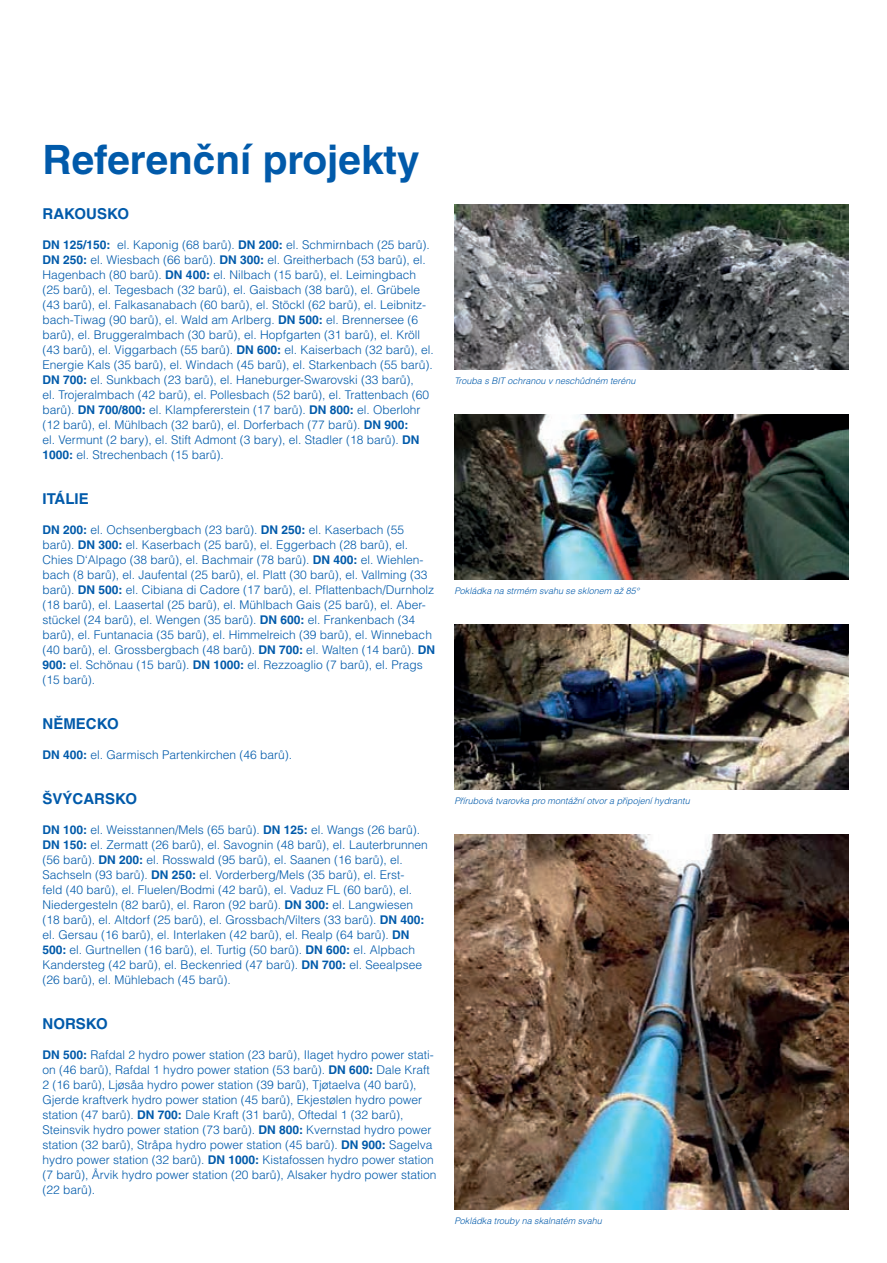
<style>
.page{position:relative;width:887px;height:1263px;background:#fff}
.page>*{position:absolute;margin:0;border:0;box-sizing:border-box;transform-origin:0 0}
.t1{font:700 40.5px "Helvetica CE";color:#015aaa}
.t2{font:700 15px "Helvetica CE";color:#015aaa}
.t3{font:300 12px/15px "Helvetica CE";color:#015aaa}
.t4{font:italic 300 9px "Helvetica CE";color:#015aaa}
.s1{font-weight:700}
</style>
<div class="page">
<img style="left:454px;top:204px;width:394px;height:165px">
<img style="left:454px;top:834px;width:394px;height:375px">
<img style="left:454px;top:414px;width:394px;height:165px">
<img style="left:454px;top:624px;width:394px;height:165px">
<hr style="left:886px;top:249px;width:1px;height:1014px;background:#015aaa">
<h1 class="t1" style="left:43px;top:135px;width:378px">Referenční projekty</h1>
<p class="t2" style="left:43px;top:205px;width:88px">RAKOUSKO</p>
<p class="t3" style="left:43px;top:237px;width:393px"><span class="s1">DN 125/150:</span> el. Kaponig (68 barů). <span class="s1">DN 200:</span> el. Schmirnbach (25 barů).<br><span class="s1">DN 250:</span> el. Wiesbach (66 barů). <span class="s1">DN 300:</span> el. Greitherbach (53 barů), el.<br>Hagenbach (80 barů). <span class="s1">DN 400:</span> el. Nilbach (15 barů), el. Leimingbach (25 barů), el. Tegesbach (32 barů), el. Gaisbach (38 barů), el. Grübele (43 barů), el. Falkasanabach (60 barů), el. Stöckl (62 barů), el. Leibnitz&shy;bach-Tiwag (90 barů), el. Wald am Arlberg. <span class="s1">DN 500:</span> el. Brennersee (6 barů), el. Bruggeralmbach (30 barů), el. Hopfgarten (31 barů), el. Kröll (43 barů), el. Viggarbach (55 barů). <span class="s1">DN 600:</span> el. Kaiserbach (32 barů), el.<br>Energie Kals (35 barů), el. Windach (45 barů), el. Starkenbach (55 barů).<br><span class="s1">DN 700:</span> el. Sunkbach (23 barů), el. Haneburger-Swarovski (33 barů),<br>el. Trojeralmbach (42 barů), el. Pollesbach (52 barů), el. Trattenbach (60 barů). <span class="s1">DN 700/800:</span> el. Klampfererstein (17 barů). <span class="s1">DN 800:</span> el. Oberlohr (12 barů), el. Mühlbach (32 barů), el. Dorferbach (77 barů). <span class="s1">DN 900:<br></span>el. Vermunt (2 bary), el. Stift Admont (3 bary), el. Stadler (18 barů). <span class="s1">DN 1000:</span> el. Strechenbach (15 barů).</p>
<p class="t2" style="left:43px;top:490px;width:48px">ITÁLIE</p>
<p class="t3" style="left:43px;top:522px;width:394px"><span class="s1">DN 200:</span> el. Ochsenbergbach (23 barů). <span class="s1">DN 250:</span> el. Kaserbach (55 barů). <span class="s1">DN 300:</span> el. Kaserbach (25 barů), el. Eggerbach (28 barů), el.<br>Chies D‘Alpago (38 barů), el. Bachmair (78 barů). <span class="s1">DN 400:</span> el. Wiehlen&shy;bach (8 barů), el. Jaufental (25 barů), el. Platt (30 barů), el. Vallming (33 barů). <span class="s1">DN 500:</span> el. Cibiana di Cadore (17 barů), el. Pflattenbach/Durnholz (18 barů), el. Laasertal (25 barů), el. Mühlbach Gais (25 barů), el. Aber&shy;stückel (24 barů), el. Wengen (35 barů). <span class="s1">DN 600:</span> el. Frankenbach (34 barů), el. Funtanacia (35 barů), el. Himmelreich (39 barů), el. Winnebach (40 barů), el. Grossbergbach (48 barů). <span class="s1">DN 700:</span> el. Walten (14 barů). <span class="s1">DN 900:</span> el. Schönau (15 barů). <span class="s1">DN 1000:</span> el. Rezzoaglio (7 barů), el. Prags (15 barů).</p>
<p class="t2" style="left:43px;top:715px;width:78px">NĚMECKO</p>
<p class="t3" style="left:43px;top:747px;width:251px"><span class="s1">DN 400:</span> el. Garmisch Partenkirchen (46 barů).</p>
<p class="t2" style="left:43px;top:790px;width:96px">ŠVÝCARSKO</p>
<p class="t3" style="left:43px;top:822px;width:387px"><span class="s1">DN 100:</span> el. Weisstannen/Mels (65 barů). <span class="s1">DN 125:</span> el. Wangs (26 barů).<br><span class="s1">DN 150:</span> el. Zermatt (26 barů), el. Savognin (48 barů), el. Lauterbrunnen (56 barů). <span class="s1">DN 200:</span> el. Rosswald (95 barů), el. Saanen (16 barů), el.<br>Sachseln (93 barů). <span class="s1">DN 250:</span> el. Vorderberg/Mels (35 barů), el. Erst-<br>feld (40 barů), el. Fluelen/Bodmi (42 barů), el. Vaduz FL (60 barů), el.<br>Niedergesteln (82 barů), el. Raron (92 barů). <span class="s1">DN 300:</span> el. Langwiesen (18 barů), el. Altdorf (25 barů), el. Grossbach/Vilters (33 barů). <span class="s1">DN 400: </span>el. Gersau (16 barů), el. Interlaken (42 barů), el. Realp (64 barů). <span class="s1">DN 500:</span> el. Gurtnellen (16 barů), el. Turtig (50 barů). <span class="s1">DN 600:</span> el. Alpbach Kandersteg (42 barů), el. Beckenried (47 barů). <span class="s1">DN 700:</span> el. Seealpsee (26 barů), el. Mühlebach (45 barů).</p>
<p class="t2" style="left:43px;top:1015px;width:67px">NORSKO</p>
<p class="t3" style="left:43px;top:1047px;width:395px"><span class="s1">DN 500:</span> Rafdal 2 hydro power station (23 barů), Ilaget hydro power stati&shy;on (46 barů), Rafdal 1 hydro power station (53 barů). <span class="s1">DN 600:</span> Dale Kraft 2 (16 barů), Ljøsåa hydro power station (39 barů), Tjøtaelva (40 barů), Gjerde kraftverk hydro power station (45 barů), Ekjestølen hydro power station (47 barů). <span class="s1">DN 700:</span> Dale Kraft (31 barů), Oftedal 1 (32 barů), Steinsvik hydro power station (73 barů). <span class="s1">DN 800:</span> Kvernstad hydro power station (32 barů), Stråpa hydro power station (45 barů). <span class="s1">DN 900:</span> Sagelva hydro power station (32 barů). <span class="s1">DN 1000:</span> Kistafossen hydro power station (7 barů), Årvik hydro power station (20 barů), Alsaker hydro power station (22 barů).</p>
<p class="t4" style="left:454px;top:376px;width:182px">Trouba s BIT ochranou v neschůdném terénu</p>
<p class="t4" style="left:454px;top:586px;width:186px">Pokládka na strmém svahu se sklonem až 85°</p>
<p class="t4" style="left:454px;top:796px;width:237px">Přírubová tvarovka pro montážní otvor a připojení hydrantu</p>
<p class="t4" style="left:454px;top:1216px;width:149px">Pokládka trouby na skalnatém svahu</p>
</div>
